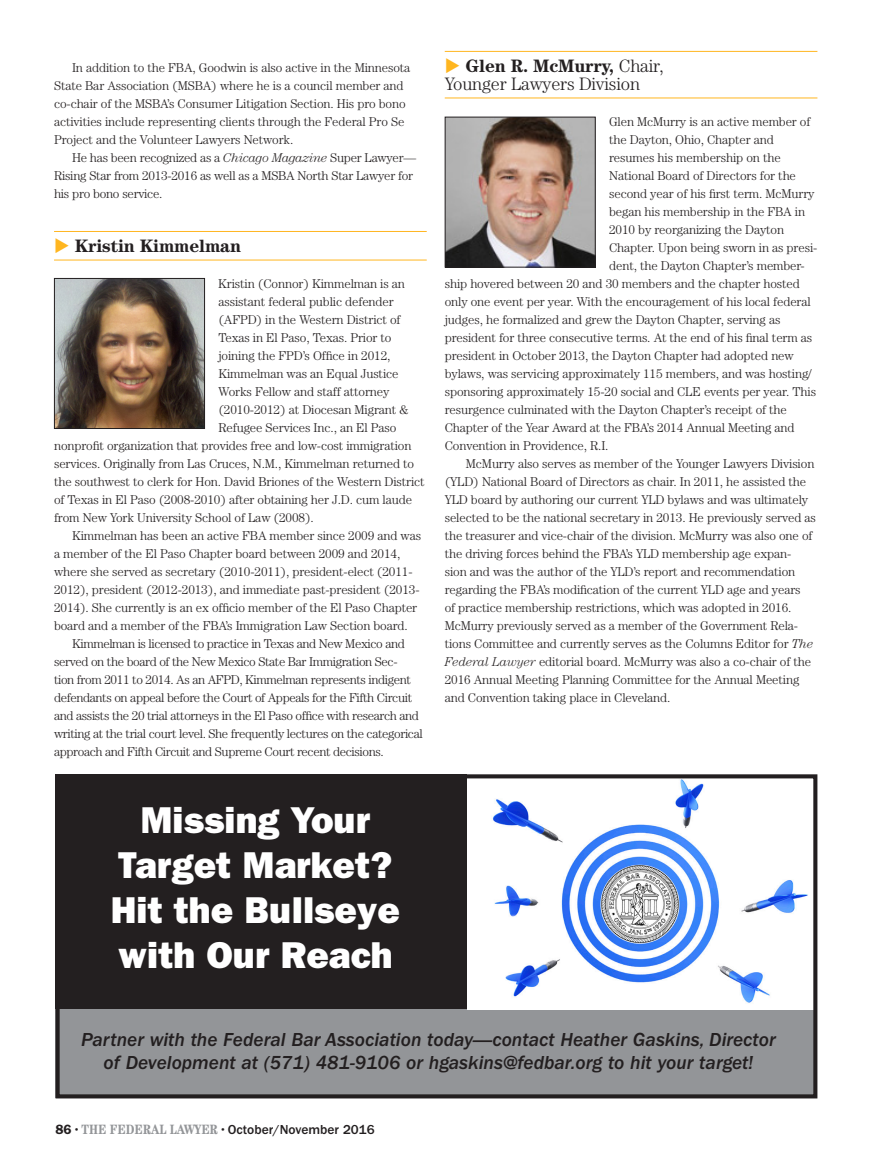
<style>
.page{position:relative;width:885px;height:1175px;background:#fff}
.page>*{position:absolute;margin:0;border:0;box-sizing:border-box;transform-origin:0 0}
.t1{font:800 37.5px/45px "Franklin Gothic";color:#fff;text-align:center}
.t2{font:italic 500 19.5px/23.4px "Franklin Gothic";color:#231f20;text-align:center}
.Body_Copy{font:300 18px/18px "Century";letter-spacing:-.01em;color:#231f20}
.Body_Copy-2{font:700 18px "Century";letter-spacing:-.01em;color:#231f20}
.t3{font:500 13.5px "ITC Franklin Gothic Std";color:#231f20}
.Body_Copy-3{font:300 12.75px/18px "Century";letter-spacing:-.01em;color:#231f20}
.Body_Copy_No_Indent{font:300 12.75px "Century";letter-spacing:-.01em;color:#231f20}
.Body_Copy-4{font:300 12.75px/18px "Century";letter-spacing:-.03em;color:#231f20}
.s1{font-style:italic}
.s2{color:#ffb620}
.s3{font-weight:700}
.s4{font-family:"Franklin Gothic";font-weight:600}
.s5{font-family:"Century";font-weight:300;font-stretch:condensed;font-size:7.5px}
.s6{font-family:"Century";font-weight:700;font-stretch:condensed;color:#939598}
</style>
<div class="page">
<hr style="left:54px;top:231px;width:372px;height:1px;background:#ffb620">
<hr style="left:54px;top:260px;width:372px;height:1px;background:#ffb620">
<img style="left:56px;top:280px;width:147px;height:147px">
<div style="left:54px;top:278px;width:151px;height:151px;border:1px solid #231f20"></div>
<hr style="left:444px;top:51px;width:373px;height:1px;background:#ffb620">
<hr style="left:444px;top:98px;width:373px;height:1px;background:#ffb620">
<img style="left:446px;top:119px;width:147px;height:146px">
<div style="left:444px;top:117px;width:151px;height:150px;border:1px solid #231f20"></div>
<div style="left:56px;top:1008px;width:761px;height:90px;background:#939598"></div>
<img style="left:467px;top:779px;width:345px;height:230px">
<div style="left:56px;top:774px;width:411px;height:234px;background:#231f20"></div>
<div style="left:56px;top:774px;width:761px;height:324px;border:4px solid #231f20"></div>
<p class="Body_Copy-3" style="left:54px;top:58px;width:358px;text-indent:18px">In addition to the FBA, Goodwin is also active in the Minnesota State Bar Association (MSBA) where he is a council member and co-chair of the MSBA’s Consumer Litigation Section. His pro bono activities include representing clients through the Federal Pro Se Project and the Volunteer Lawyers Network.</p>
<p class="Body_Copy-3" style="left:54px;top:148px;width:363px;text-indent:18px">He has been recognized as a <span class="s1">Chicago Magazine</span> Super Lawyer—<br>Rising Star from 2013-2016 as well as a MSBA North Star Lawyer for his pro bono service.</p>
<p class="Body_Copy-2" style="left:54px;top:235px;width:188px"><span class="s2">◆</span> Kristin Kimmelman</p>
<p class="Body_Copy_No_Indent" style="left:218px;top:276px;width:188px">Kristin (Connor) Kimmelman is an</p>
<p class="Body_Copy_No_Indent" style="left:218px;top:294px;width:177px">assistant federal public defender</p>
<p class="Body_Copy_No_Indent" style="left:218px;top:312px;width:183px">(AFPD) in the Western District of</p>
<p class="Body_Copy_No_Indent" style="left:218px;top:330px;width:174px">Texas in El Paso, Texas. Prior to</p>
<p class="Body_Copy_No_Indent" style="left:218px;top:348px;width:173px">joining the FPD’s Office in 2012,</p>
<p class="Body_Copy_No_Indent" style="left:218px;top:366px;width:181px">Kimmelman was an Equal Justice</p>
<p class="Body_Copy_No_Indent" style="left:218px;top:384px;width:172px">Works Fellow and staff attorney</p>
<p class="Body_Copy_No_Indent" style="left:218px;top:402px;width:191px">(2010-2012) at Diocesan Migrant &amp;</p>
<p class="Body_Copy_No_Indent" style="left:218px;top:420px;width:179px">Refugee Services Inc., an El Paso</p>
<p class="Body_Copy_No_Indent" style="left:54px;top:438px;width:359px">nonprofit organization that provides free and low-cost immigration</p>
<p class="Body_Copy_No_Indent" style="left:54px;top:456px;width:361px">services. Originally from Las Cruces, N.M., Kimmelman returned to</p>
<p class="Body_Copy_No_Indent" style="left:54px;top:474px;width:372px">the southwest to clerk for Hon. David Briones of the Western District</p>
<p class="Body_Copy_No_Indent" style="left:54px;top:492px;width:359px">of Texas in El Paso (2008-2010) after obtaining her J.D. cum laude</p>
<p class="Body_Copy_No_Indent" style="left:54px;top:510px;width:261px">from New York University School of Law (2008).</p>
<p class="Body_Copy-3" style="left:54px;top:526px;width:368px;text-indent:18px">Kimmelman has been an active FBA member since 2009 and was a member of the El Paso Chapter board between 2009 and 2014, where she served as secretary (2010-2011), president-elect (2011- 2012), president (2012-2013), and immediate past-president (2013- 2014). She currently is an ex officio member of the El Paso Chapter board and a member of the FBA’s Immigration Law Section board.</p>
<p class="Body_Copy-4" style="left:54px;top:634px;width:370px;text-indent:18px">Kimmelman is licensed to practice in Texas and New Mexico and served on the board of the New Mexico State Bar Immigration Sec-<br>tion from 2011 to 2014. As an AFPD, Kimmelman represents indigent defendants on appeal before the Court of Appeals for the Fifth Circuit and assists the 20 trial attorneys in the El Paso office with research and writing at the trial court level. She frequently lectures on the categorical approach and Fifth Circuit and Supreme Court recent decisions.</p>
<p class="t1" style="left:118px;top:798px;width:276px">Missing Your<br>Target Market?</p>
<p class="t1" style="left:111px;top:888px;width:290px;text-align:left">Hit the Bullseye with Our Reach</p>
<p class="Body_Copy" style="left:444px;top:57px;width:220px"><span class="s2">◆</span> <span class="s3">Glen R. McMurry,</span> Chair,<br>Younger Lawyers Division</p>
<p class="Body_Copy_No_Indent" style="left:608px;top:114px;width:203px">Glen McMurry is an active member of</p>
<p class="Body_Copy_No_Indent" style="left:609px;top:132px;width:166px">the Dayton, Ohio, Chapter and</p>
<p class="Body_Copy_No_Indent" style="left:609px;top:150px;width:173px">resumes his membership on the</p>
<p class="Body_Copy_No_Indent" style="left:609px;top:168px;width:188px">National Board of Directors for the</p>
<p class="Body_Copy_No_Indent" style="left:609px;top:186px;width:207px">second year of his first term. McMurry</p>
<p class="Body_Copy_No_Indent" style="left:609px;top:204px;width:197px">began his membership in the FBA in</p>
<p class="Body_Copy_No_Indent" style="left:609px;top:222px;width:176px">2010 by reorganizing the Dayton</p>
<p class="Body_Copy_No_Indent" style="left:609px;top:240px;width:210px">Chapter. Upon being sworn in as presi-</p>
<p class="Body_Copy_No_Indent" style="left:609px;top:258px;width:197px">dent, the Dayton Chapter’s member-</p>
<p class="Body_Copy_No_Indent" style="left:444px;top:276px;width:356px">ship hovered between 20 and 30 members and the chapter hosted</p>
<p class="Body_Copy_No_Indent" style="left:444px;top:294px;width:367px">only one event per year. With the encouragement of his local federal</p>
<p class="Body_Copy_No_Indent" style="left:444px;top:312px;width:337px">judges, he formalized and grew the Dayton Chapter, serving as</p>
<p class="Body_Copy_No_Indent" style="left:444px;top:330px;width:369px">president for three consecutive terms. At the end of his final term as</p>
<p class="Body_Copy_No_Indent" style="left:444px;top:348px;width:350px">president in October 2013, the Dayton Chapter had adopted new</p>
<p class="Body_Copy_No_Indent" style="left:444px;top:366px;width:368px">bylaws, was servicing approximately 115 members, and was hosting/</p>
<p class="Body_Copy_No_Indent" style="left:444px;top:384px;width:373px">sponsoring approximately 15-20 social and CLE events per year. This</p>
<p class="Body_Copy_No_Indent" style="left:444px;top:402px;width:343px">resurgence culminated with the Dayton Chapter’s receipt of the</p>
<p class="Body_Copy_No_Indent" style="left:444px;top:420px;width:351px">Chapter of the Year Award at the FBA’s 2014 Annual Meeting and</p>
<p class="Body_Copy_No_Indent" style="left:444px;top:438px;width:165px">Convention in Providence, R.I.</p>
<p class="Body_Copy-3" style="left:444px;top:454px;width:372px;text-indent:21px">McMurry also serves as member of the Younger Lawyers Division (YLD) National Board of Directors as chair. In 2011, he assisted the YLD board by authoring our current YLD bylaws and was ultimately selected to be the national secretary in 2013. He previously served as the treasurer and vice-chair of the division. McMurry was also one of the driving forces behind the FBA’s YLD membership age expan&shy;sion and was the author of the YLD’s report and recommendation regarding the FBA’s modification of the current YLD age and years<br>of practice membership restrictions, which was adopted in 2016.<br>McMurry previously served as a member of the Government Rela&shy;tions Committee and currently serves as the Columns Editor for <span class="s1">The Federal Lawyer</span> editorial board. McMurry was also a co-chair of the 2016 Annual Meeting Planning Committee for the Annual Meeting and Convention taking place in Cleveland.</p>
<p class="t2" style="left:81px;top:1027px;width:696px">Partner with the Federal Bar Association today—contact Heather Gaskins, Director of Development at (571) 481-9106 or hgaskins@fedbar.org to hit your target!</p>
<p class="t3" style="left:56px;top:1121px;width:320px"><span class="s4">86</span> <span class="s5">•</span> <span class="s6">THE FEDERAL LAWYER</span> <span class="s5">•</span> October/November 2016</p>
</div>
